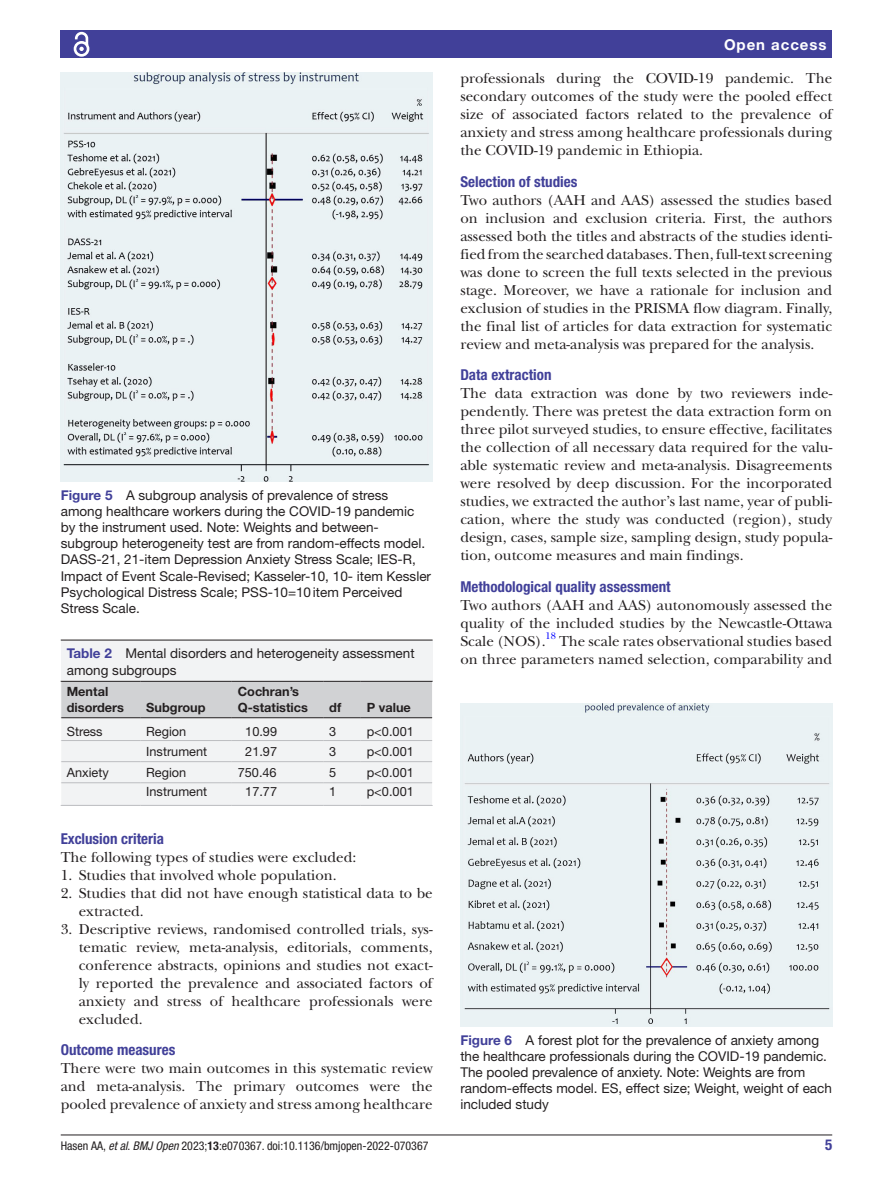
<style>
.page{position:relative;width:893px;height:1191px;background:#fff}
.page>*{position:absolute;margin:0;border:0;box-sizing:border-box;transform-origin:0 0}
.t1{font:15px/18px "New Baskerville";color:#231f20;text-align:justify}
.t2{font:700 condensed 15px "Helvetica Neue LT Std";color:#414099}
.t3{font:700 15px "Helvetica Neue LT Std";letter-spacing:.065em;color:#fff}
.t4{font:13.5px/16.2px "Helvetica Neue LT Std";color:#231f20}
.t5{font:12.75px "Helvetica Neue LT Std";color:#231f20}
.t6{font:700 12.75px/15.3px "Helvetica Neue LT Std";color:#231f20}
.t7{font:condensed 12px "Helvetica Neue LT Std";color:#231f20}
.s1{font-weight:700;color:#414099}
.s2{font-style:italic}
.s3{font-weight:700}
</style>
<div class="page">
<hr style="left:61px;top:1134px;width:771px;height:1px;background:#231f20">
<div style="left:61px;top:31px;width:771px;height:27px;background:#414099"></div>
<svg style="left:73px;top:31px;width:17px;height:26px"></svg>
<img style="left:61px;top:73px;width:372px;height:409px">
<div style="left:61px;top:640px;width:372px;height:165px;background:#f2f3f4"></div>
<hr style="left:61px;top:639px;width:372px;height:1px;background:#231f20">
<hr style="left:61px;top:805px;width:79px;height:1px;background:#bcbdc0">
<hr style="left:140px;top:805px;width:92px;height:1px;background:#bcbdc0">
<hr style="left:232px;top:805px;width:91px;height:1px;background:#bcbdc0">
<hr style="left:323px;top:805px;width:38px;height:1px;background:#bcbdc0">
<hr style="left:361px;top:805px;width:72px;height:1px;background:#bcbdc0">
<svg style="left:60px;top:681px;width:373px;height:123px"></svg>
<img style="left:460px;top:704px;width:372px;height:322px">
<p class="t4" style="left:61px;top:486px;width:372px"><span class="s1">Figure 5</span> A subgroup analysis of prevalence of stress among healthcare workers during the COVID-19 pandemic by the instrument used. Note: Weights and between&shy;subgroup heterogeneity test are from random-effects model.<br>DASS-21, 21-item Depression Anxiety Stress Scale; IES-R, Impact of Event Scale-Revised; Kasseler-10, 10- item Kessler Psychological Distress Scale; PSS-10=10item Perceived Stress Scale.</p>
<p class="t4" style="left:67px;top:645px;width:349px"><span class="s1">Table 2</span> Mental disorders and heterogeneity assessment among subgroups</p>
<p class="t6" style="left:67px;top:684px;width:59px">Mental disorders</p>
<p class="t6" style="left:238px;top:684px;width:72px">Cochran’s<br>Q-statistics</p>
<p class="t6" style="left:146px;top:699px;width:61px">Subgroup</p>
<p class="t6" style="left:329px;top:699px;width:14px">df</p>
<p class="t6" style="left:367px;top:699px;width:46px">P value</p>
<p class="t5" style="left:67px;top:724px;width:37px">Stress</p>
<p class="t5" style="left:146px;top:724px;width:42px">Region</p>
<p class="t5" style="left:245px;top:724px;width:33px">10.99</p>
<p class="t5" style="left:329px;top:724px;width:9px">3</p>
<p class="t5" style="left:367px;top:724px;width:49px">p&lt;0.001</p>
<p class="t5" style="left:146px;top:743px;width:62px">Instrument</p>
<p class="t5" style="left:245px;top:743px;width:33px">21.97</p>
<p class="t5" style="left:329px;top:743px;width:9px">3</p>
<p class="t5" style="left:367px;top:743px;width:49px">p&lt;0.001</p>
<p class="t5" style="left:67px;top:764px;width:44px">Anxiety</p>
<p class="t5" style="left:146px;top:764px;width:42px">Region</p>
<p class="t5" style="left:238px;top:764px;width:40px">750.46</p>
<p class="t5" style="left:329px;top:764px;width:9px">5</p>
<p class="t5" style="left:367px;top:764px;width:49px">p&lt;0.001</p>
<p class="t5" style="left:146px;top:784px;width:62px">Instrument</p>
<p class="t5" style="left:245px;top:784px;width:33px">17.77</p>
<p class="t5" style="left:329px;top:784px;width:9px">1</p>
<p class="t5" style="left:367px;top:784px;width:49px">p&lt;0.001</p>
<p class="t2" style="left:61px;top:829px;width:105px">Exclusion criteria</p>
<p class="t1" style="left:61px;top:848px;width:297px">The following types of studies were excluded:</p>
<p class="t1" style="left:61px;top:866px;width:277px">1. Studies that involved whole population.</p>
<p class="t1" style="left:79px;top:884px;width:355px;text-indent:-18px">2. Studies that did not have enough statistical data to be extracted.</p>
<p class="t1" style="left:79px;top:920px;width:355px;text-indent:-18px">3. Descriptive reviews, randomised controlled trials, sys&shy;tematic review, meta-analysis, editorials, comments, conference abstracts, opinions and studies not exact&shy;ly reported the prevalence and associated factors of anxiety and stress of healthcare professionals were excluded.</p>
<p class="t2" style="left:61px;top:1041px;width:116px">Outcome measures</p>
<p class="t1" style="left:61px;top:1059px;width:373px">There were two main outcomes in this systematic review and meta-analysis. The primary outcomes were the pooled prevalence of anxiety and stress among healthcare</p>
<p class="t3" style="left:724px;top:35px;width:104px">Open access</p>
<p class="t1" style="left:460px;top:69px;width:373px">professionals during the COVID-19 pandemic. The secondary outcomes of the study were the pooled effect size of associated factors related to the prevalence of anxiety and stress among healthcare professionals during the COVID-19 pandemic in Ethiopia.</p>
<p class="t2" style="left:460px;top:172px;width:119px">Selection of studies</p>
<p class="t1" style="left:460px;top:191px;width:373px">Two authors (AAH and AAS) assessed the studies based on inclusion and exclusion criteria. First, the authors assessed both the titles and abstracts of the studies identi&shy;fied from the searched databases. Then, full-text screening was done to screen the full texts selected in the previous stage. Moreover, we have a rationale for inclusion and exclusion of studies in the PRISMA flow diagram. Finally, the final list of articles for data extraction for systematic review and meta-analysis was prepared for the analysis.</p>
<p class="t2" style="left:460px;top:366px;width:93px">Data extraction</p>
<p class="t1" style="left:460px;top:384px;width:373px">The data extraction was done by two reviewers inde&shy;pendently. There was pretest the data extraction form on three pilot surveyed studies, to ensure effective, facilitates the collection of all necessary data required for the valu&shy;able systematic review and meta-analysis. Disagreements were resolved by deep discussion. For the incorporated studies, we extracted the author’s last name, year of publi&shy;cation, where the study was conducted (region), study design, cases, sample size, sampling design, study popula&shy;tion, outcome measures and main findings.</p>
<p class="t2" style="left:460px;top:577px;width:212px">Methodological quality assessment</p>
<p class="t1" style="left:460px;top:596px;width:373px">Two authors (AAH and AAS) autonomously assessed the quality of the included studies by the Newcastle-Ottawa Scale (NOS).<sup>18</sup> The scale rates observational studies based on three parameters named selection, comparability and</p>
<p class="t4" style="left:460px;top:1031px;width:373px"><span class="s1">Figure 6</span> A forest plot for the prevalence of anxiety among the healthcare professionals during the COVID-19 pandemic.<br>The pooled prevalence of anxiety. Note: Weights are from random-effects model. ES, effect size; Weight, weight of each included study</p>
<p class="t7" style="left:61px;top:1138px;width:369px">Hasen AA, <span class="s2">et al</span>. <span class="s2">BMJ Open</span> 2023;<span class="s3">13</span>:e070367. doi:10.1136/bmjopen-2022-070367</p>
<p class="t2" style="left:825px;top:1135px;width:9px">5</p>
</div>
